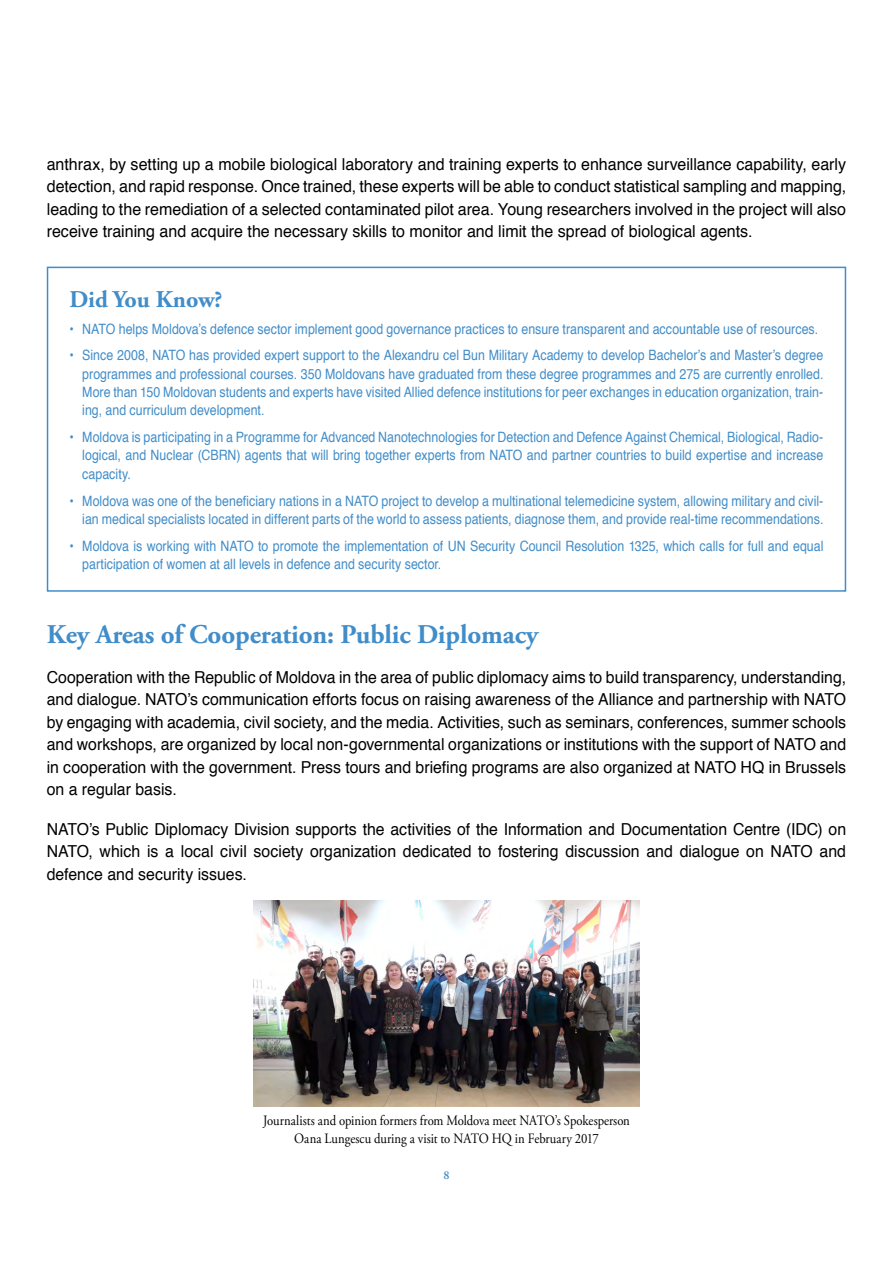
<style>
.page{position:relative;width:893px;height:1263px;background:#fff}
.page>*{position:absolute;margin:0;border:0;box-sizing:border-box;transform-origin:0 0}
.t1{font:700 27px "Adobe Garamond Pro";letter-spacing:-.005em;color:#418dc9}
.t2{font:700 24px "Adobe Garamond Pro";color:#418dc9}
.t3{font:16.5px/22.5px "Helvetica";color:#000;text-align:justify;scale:.96 1}
.t4{font:16.5px/22.5px "Helvetica";color:#000;text-align:justify}
.t5{font:14.25px/18.3px "Helvetica";color:#418dc9;text-align:justify;scale:.87 1}
.t6{font:14.25px/18px "Adobe Garamond Pro";letter-spacing:-.005em;color:#000;text-align:center;scale:.89 1}
.t7{font:600 12px "Adobe Garamond Pro";color:#418dc9}
</style>
<div class="page">
<div style="left:47px;top:267px;width:799px;height:325px;border:2px solid #418dc9"></div>
<img style="left:253px;top:901px;width:387px;height:205px">
<p class="t4" style="left:47px;top:153px;width:801px">anthrax, by setting up a mobile biological laboratory and training experts to enhance surveillance capability, early detection, and rapid response. Once trained, these experts will be able to conduct statistical sampling and mapping, leading to the remediation of a selected contaminated pilot area. Young researchers involved in the project will also receive training and acquire the necessary skills to monitor and limit the spread of biological agents.</p>
<h2 class="t2" style="left:70px;top:285px;width:154px">Did You Know?</h2>
<p class="t5" style="left:70px;top:320px;width:862px">• NATO helps Moldova’s defence sector implement good governance practices to ensure transparent and accountable use of resources.</p>
<p class="t5" style="left:82px;top:347px;width:853px;text-indent:-13px">• Since 2008, NATO has provided expert support to the Alexandru cel Bun Military Academy to develop Bachelor’s and Master’s degree programmes and professional courses. 350 Moldovans have graduated from these degree programmes and 275 are currently enrolled.<br>More than 150 Moldovan students and experts have visited Allied defence institutions for peer exchanges in education organization, train&shy;ing, and curriculum development.</p>
<p class="t5" style="left:82px;top:428px;width:853px;text-indent:-13px">• Moldova is participating in a Programme for Advanced Nanotechnologies for Detection and Defence Against Chemical, Biological, Radio&shy;logical, and Nuclear (CBRN) agents that will bring together experts from NATO and partner countries to build expertise and increase capacity.</p>
<p class="t5" style="left:70px;top:492px;width:868px;text-align:right">• Moldova was one of the beneficiary nations in a NATO project to develop a multinational telemedicine system, allowing military and civil&shy;ian medical specialists located in different parts of the world to assess patients, diagnose them, and provide real-time recommendations.</p>
<p class="t5" style="left:82px;top:537px;width:853px;text-indent:-13px">• Moldova is working with NATO to promote the implementation of UN Security Council Resolution 1325, which calls for full and equal participation of women at all levels in defence and security sector.</p>
<h1 class="t1" style="left:47px;top:619px;width:493px">Key Areas of Cooperation: Public Diplomacy</h1>
<p class="t3" style="left:47px;top:666px;width:834px">Cooperation with the Republic of Moldova in the area of public diplomacy aims to build transparency, understanding, and dialogue. NATO’s communication efforts focus on raising awareness of the Alliance and partnership with NATO by engaging with academia, civil society, and the media. Activities, such as seminars, conferences, summer schools and workshops, are organized by local non-governmental organizations or institutions with the support of NATO and in cooperation with the government. Press tours and briefing programs are also organized at NATO HQ in Brussels on a regular basis.</p>
<p class="t3" style="left:47px;top:818px;width:834px">NATO’s Public Diplomacy Division supports the activities of the Information and Documentation Centre (IDC) on NATO, which is a local civil society organization dedicated to fostering discussion and dialogue on NATO and defence and security issues.</p>
<p class="t6" style="left:263px;top:1112px;width:414px">Journalists and opinion formers from Moldova meet NATO’s Spokesperson<br>Oana Lungescu during a visit to NATO HQ in February 2017</p>
<p class="t7" style="left:443px;top:1168px;width:8px">8</p>
</div>
